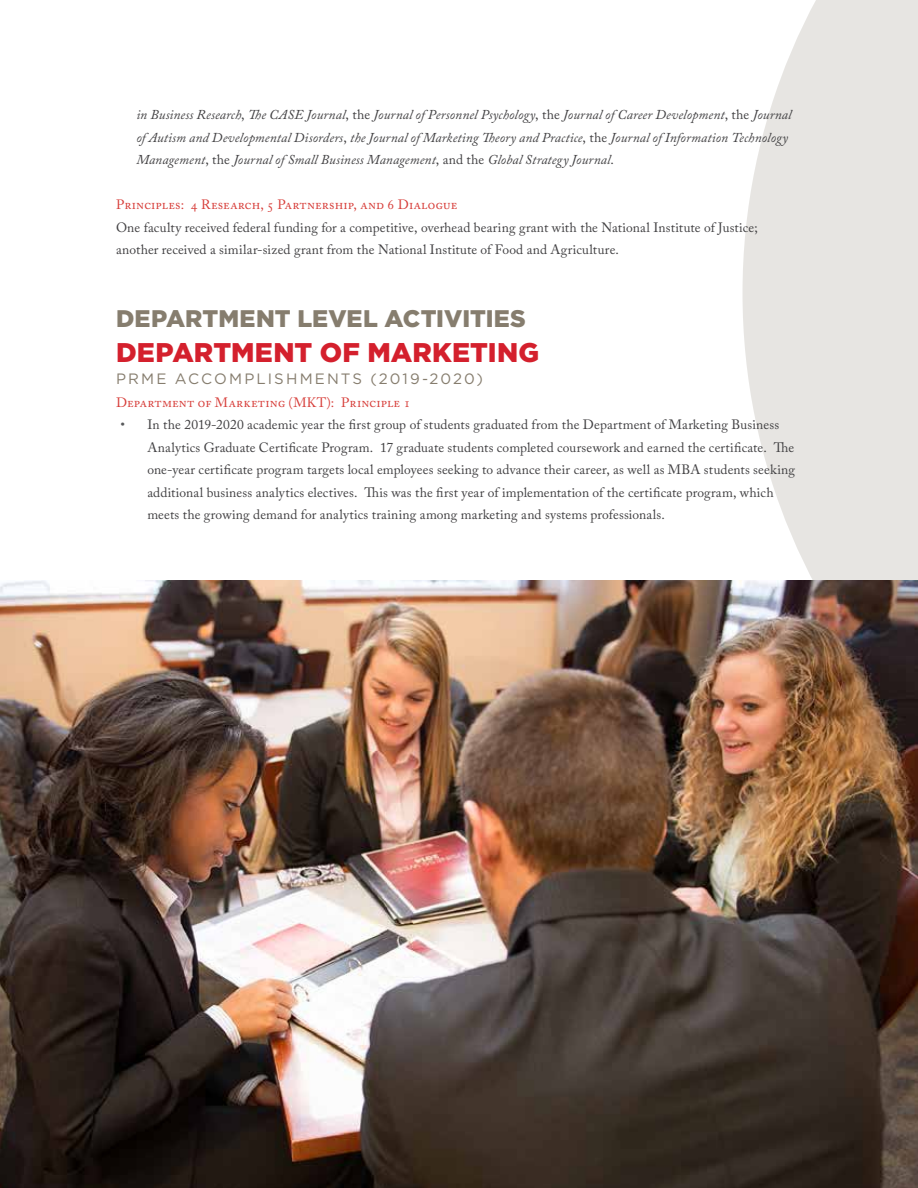
<style>
.page{position:relative;width:918px;height:1188px;background:#fff}
.page>*{position:absolute;margin:0;border:0;box-sizing:border-box;transform-origin:0 0}
.t1{font:900 27px "Gotham";letter-spacing:.005em;color:#d4202d}
.t2{font:900 24px "Gotham";letter-spacing:.005em;color:#867d6e}
.t3{font:15px "Gotham";letter-spacing:.135em;color:#867d6e}
.t4{font:13.5px/22.5px "Adobe Caslon Pro";letter-spacing:.015em;color:#414042}
.t5{font:italic 13.5px/22.5px "Adobe Caslon Pro";letter-spacing:.01em;color:#414042}
.t6{font:13.5px "Adobe Caslon Pro";letter-spacing:.01em;color:#d73e3a}
.s1{font-style:normal}
.s2{color:#58595b}
</style>
<div class="page">
<svg style="left:742px;top:0;width:176px;height:580px;background:#eae8e5"></svg>
<img style="left:0;top:580px;width:918px;height:608px">
<p class="t5" style="left:136px;top:103px;width:657px">in Business Research<span class="s1">,</span> The CASE Journal<span class="s1">, the</span> Journal of Personnel Psychology<span class="s1">, the</span> Journal of Career Development<span class="s1">, the</span> Journal of Autism and Developmental Disorders<span class="s1">,</span> the Journal of Marketing Theory and Practice<span class="s1">, the</span> Journal of Information Technology<br>Management<span class="s1">, the</span> Journal of Small Business Management<span class="s1">, and the</span> Global Strategy Journal<span class="s1">.</span></p>
<p class="t6" style="left:116px;top:197px;width:343px">Principles: 4 Research, 5 Partnership, and 6 Dialogue</p>
<p class="t4" style="left:116px;top:216px;width:643px">One faculty received federal funding for a competitive, overhead bearing grant with the National Institute of Justice; another received a similar-sized grant from the National Institute of Food and Agriculture.</p>
<h2 class="t2" style="left:116px;top:302px;width:411px">DEPARTMENT LEVEL ACTIVITIES</h2>
<h1 class="t1" style="left:116px;top:333px;width:425px">DEPARTMENT OF MARKETING</h1>
<p class="t3" style="left:116px;top:369px;width:368px">PRME ACCOMPLISHMENTS (2019-2020)</p>
<p class="t6" style="left:116px;top:394px;width:296px">Department of Marketing (MKT): Principle 1</p>
<p class="t4" style="left:147px;top:413px;width:649px;text-indent:-27px"><span class="s2">•</span> In the 2019-2020 academic year the first group of students graduated from the Department of Marketing Business Analytics Graduate Certificate Program. 17 graduate students completed coursework and earned the certificate. The one-year certificate program targets local employees seeking to advance their career, as well as MBA students seeking additional business analytics electives. This was the first year of implementation of the certificate program, which meets the growing demand for analytics training among marketing and systems professionals.</p>
</div>
